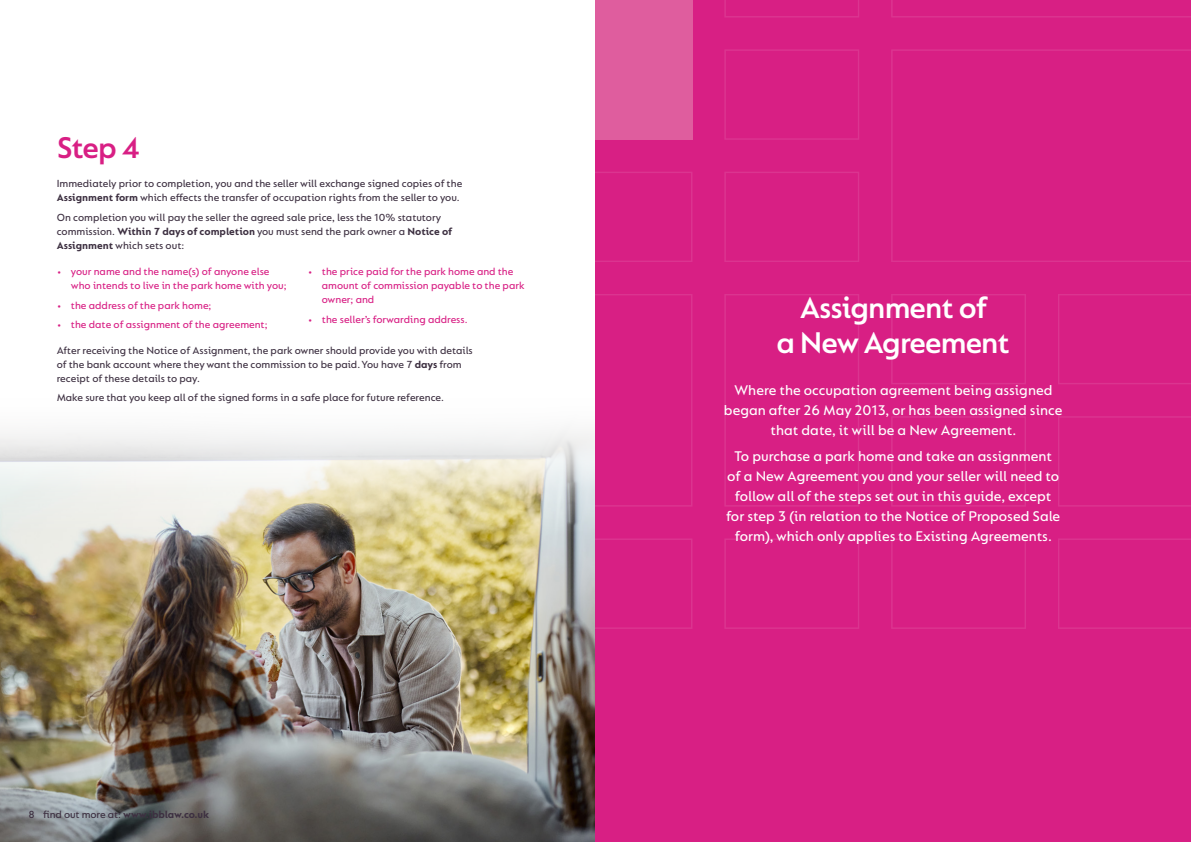
<style>
.page{position:relative;width:1191px;height:842px;background:#fff}
.page>*{position:absolute;margin:0;border:0;box-sizing:border-box;transform-origin:0 0}
.t1{font:600 32px/35px "FS Lucas";letter-spacing:-.03em;color:#fff;text-align:center}
.t2{font:600 32px "FS Lucas";color:#d81f84}
.t3{font:500 15px/20px "FS Lucas";color:#fff;text-align:center}
.t4{font:500 11px/14px "FS Lucas";color:#3d3041}
.t5{font:500 11px/14px "FS Lucas";color:#d81f84}
.t6{font:700 11px "FS Lucas";letter-spacing:-.01em;color:#3d3041}
.s1{font-weight:700}
.s2{font-weight:500}
</style>
<div class="page">
<img style="left:0;top:609px;width:595px;height:233px">
<img style="left:0;top:430px;width:595px;height:179px">
<div style="left:595px;top:0;width:596px;height:842px;background:#d81f84"></div>
<svg style="left:891px;top:538px;width:135px;height:91px"></svg>
<svg style="left:1058px;top:538px;width:133px;height:91px"></svg>
<svg style="left:724px;top:538px;width:135px;height:91px"></svg>
<svg style="left:595px;top:538px;width:97px;height:91px"></svg>
<svg style="left:891px;top:49px;width:300px;height:213px"></svg>
<svg style="left:595px;top:294px;width:97px;height:213px"></svg>
<svg style="left:891px;top:294px;width:135px;height:90px"></svg>
<svg style="left:1058px;top:294px;width:133px;height:90px"></svg>
<svg style="left:891px;top:416px;width:135px;height:91px"></svg>
<svg style="left:1058px;top:416px;width:133px;height:91px"></svg>
<svg style="left:724px;top:0;width:135px;height:18px"></svg>
<svg style="left:724px;top:49px;width:135px;height:91px"></svg>
<svg style="left:724px;top:172px;width:135px;height:90px"></svg>
<svg style="left:891px;top:0;width:300px;height:18px"></svg>
<div style="left:595px;top:0;width:97px;height:140px;background:#df5d9e"></div>
<svg style="left:724px;top:294px;width:135px;height:213px"></svg>
<svg style="left:595px;top:172px;width:97px;height:90px"></svg>
<h1 class="t2" style="left:57px;top:130px;width:85px">Step 4</h1>
<p class="t4" style="left:57px;top:176px;width:407px">Immediately prior to completion, you and the seller will exchange signed copies of the<br><span class="s1">Assignment form</span> which effects the transfer of occupation rights from the seller to you.</p>
<p class="t4" style="left:57px;top:210px;width:397px">On completion you will pay the seller the agreed sale price, less the 10% statutory commission. <span class="s1">Within 7 days of completion</span> you must send the park owner a <span class="s1">Notice of<br>Assignment</span> which sets out:</p>
<p class="t5" style="left:71px;top:264px;width:217px;text-indent:-14px">• your name and the name(s) of anyone else who intends to live in the park home with you;</p>
<p class="t5" style="left:57px;top:298px;width:156px">• the address of the park home;</p>
<p class="t5" style="left:57px;top:317px;width:212px">• the date of assignment of the agreement;</p>
<p class="t5" style="left:322px;top:264px;width:204px;text-indent:-14px">• the price paid for the park home and the amount of commission payable to the park owner; and</p>
<p class="t5" style="left:308px;top:312px;width:161px">• the seller’s forwarding address.</p>
<p class="t4" style="left:57px;top:343px;width:417px">After receiving the Notice of Assignment, the park owner should provide you with details of the bank account where they want the commission to be paid. You have 7 <span class="s1">days</span> from receipt of these details to pay.</p>
<p class="t4" style="left:57px;top:390px;width:389px">Make sure that you keep all of the signed forms in a safe place for future reference.</p>
<p class="t6" style="left:28px;top:808px;width:182px"><span class="s2">8 find out more at:</span> www.ibblaw.co.uk</p>
<h1 class="t1" style="left:776px;top:289px;width:235px">Assignment of<br>a New Agreement</h1>
<h2 class="t3" style="left:724px;top:380px;width:340px">Where the occupation agreement being assigned began after 26 May 2013, or has been assigned since that date, it will be a New Agreement.</h2>
<p class="t3" style="left:726px;top:446px;width:336px">To purchase a park home and take an assignment of a New Agreement you and your seller will need to follow all of the steps set out in this guide, except for step 3 (in relation to the Notice of Proposed Sale form), which only applies to Existing Agreements.</p>
</div>
